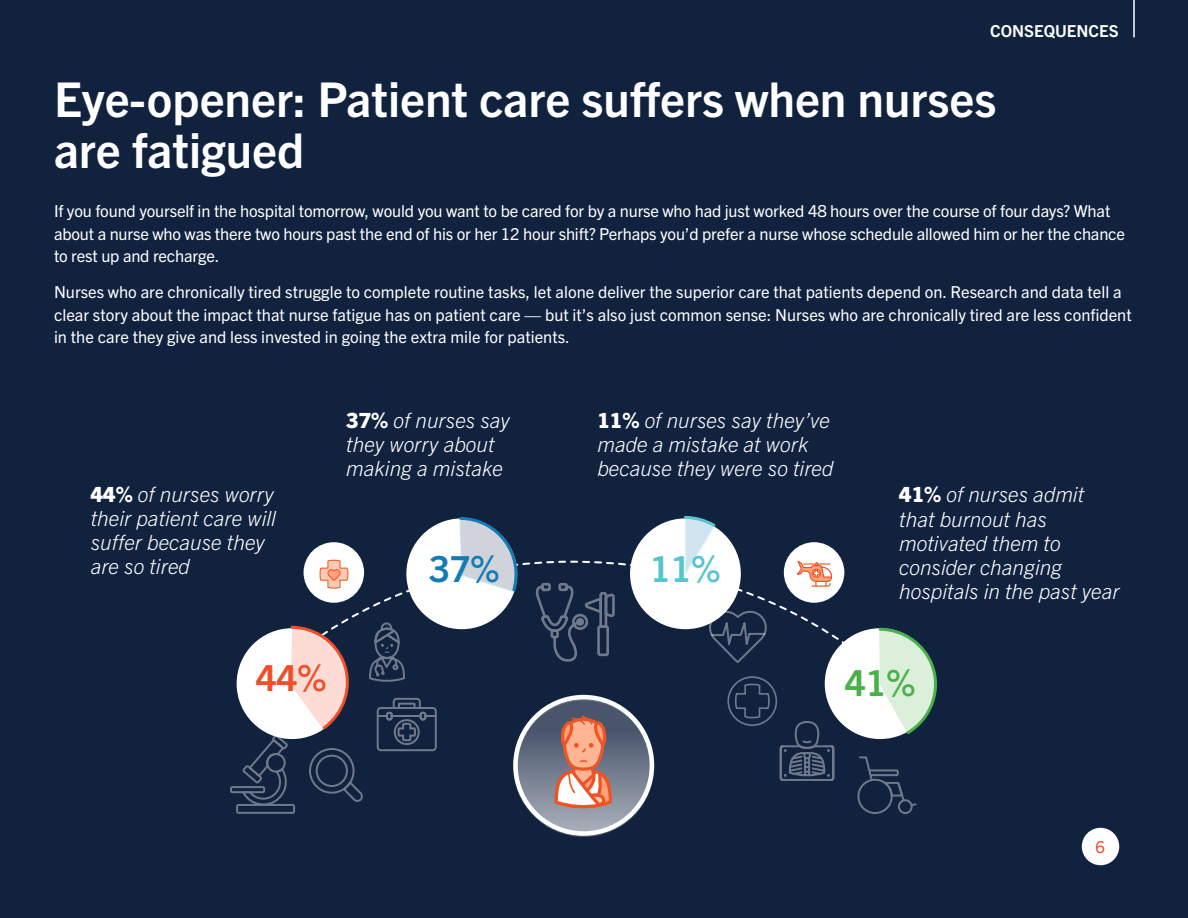
<style>
.page{position:relative;width:1188px;height:918px;background:#11223f}
.page>*{position:absolute;margin:0;border:0;box-sizing:border-box;transform-origin:0 0}
.t1{font:700 48px/51px "Trade Gothic Next LT Pro";color:#fff}
.t2{font:700 36px "Trade Gothic Next LT Pro";color:#f04e29}
.t3{font:700 36px "Trade Gothic Next LT Pro";color:#147cb5}
.t4{font:700 36px "Trade Gothic Next LT Pro";color:#56c5d0}
.t5{font:700 36px "Trade Gothic Next LT Pro";color:#48b149}
.t6{font:italic 300 21px/24px "Trade Gothic Next LT Pro";color:#fff}
.t7{font:16.5px/22.5px "Trade Gothic Next LT Pro";color:#fff}
.t8{font:700 16.5px "Trade Gothic Next LT Pro";color:#fff}
.t9{font:16.5px "Trade Gothic Next LT Pro";color:#f04e29}
.s1{font-weight:800;font-style:normal}
</style>
<div class="page">
<div style="left:784px;top:542px;width:60px;height:61px;background:#fff;border-radius:50%"></div>
<div style="left:304px;top:542px;width:60px;height:61px;background:#fff;border-radius:50%"></div>
<svg style="left:291px;top:560px;width:594px;height:126px"></svg>
<div style="left:406px;top:518px;width:111px;height:111px;background:#fff;border-radius:50%"></div>
<div style="left:630px;top:518px;width:111px;height:111px;background:#fff;border-radius:50%"></div>
<div style="left:825px;top:628px;width:111px;height:111px;background:#fff;border-radius:50%"></div>
<svg style="left:377px;top:698px;width:60px;height:53px"></svg>
<div style="left:386px;top:712px;width:7px;height:8px;border:2px solid #fff;border-radius:2px"></div>
<div style="left:420px;top:712px;width:6px;height:8px;border:2px solid #fff;border-radius:2px"></div>
<div style="left:541px;top:583px;width:10px;height:8px;border:3px solid #fff"></div>
<div style="left:558px;top:583px;width:10px;height:8px;border:3px solid #fff"></div>
<svg style="left:536px;top:584px;width:79px;height:78px"></svg>
<div style="left:597px;top:625px;width:12px;height:31px;border:3px solid #fff;border-radius:2px"></div>
<div style="left:727px;top:676px;width:50px;height:50px;border:2px solid #fff;border-radius:50%"></div>
<svg style="left:734px;top:683px;width:37px;height:36px"></svg>
<svg style="left:857px;top:756px;width:60px;height:58px"></svg>
<svg style="left:780px;top:721px;width:54px;height:60px"></svg>
<svg style="left:709px;top:611px;width:58px;height:52px"></svg>
<div style="left:230px;top:786px;width:35px;height:7px;border:2px solid #fff"></div>
<div style="left:236px;top:804px;width:59px;height:10px;border:2px solid #fff"></div>
<svg style="left:515px;top:698px;width:137px;height:137px;background:#7c8595"></svg>
<div style="left:513px;top:696px;width:141px;height:141px;border:5px solid #fff;border-radius:50%"></div>
<svg style="left:795px;top:560px;width:38px;height:27px"></svg>
<svg style="left:319px;top:559px;width:30px;height:30px"></svg>
<svg style="left:369px;top:622px;width:36px;height:60px"></svg>
<svg style="left:240px;top:626px;width:123px;height:182px"></svg>
<svg style="left:553px;top:715px;width:61px;height:94px;background:#c68c7d"></svg>
<svg style="left:878px;top:628px;width:59px;height:107px"></svg>
<svg style="left:684px;top:516px;width:32px;height:59px"></svg>
<svg style="left:459px;top:517px;width:67px;height:75px"></svg>
<div style="left:1082px;top:828px;width:37px;height:37px;background:#fff;border-radius:50%"></div>
<hr style="left:1133px;top:0;width:2px;height:37px;background:#fff">
<p class="t8" style="left:990px;top:20px;width:130px">CONSEQUENCES</p>
<h1 class="t1" style="left:54px;top:70px;width:944px">Eye-opener: Patient care suffers when nurses are fatigued</h1>
<p class="t7" style="left:54px;top:199px;width:1073px">If you found yourself in the hospital tomorrow, would you want to be cared for by a nurse who had just worked 48 hours over the course of four days? What about a nurse who was there two hours past the end of his or her 12 hour shift? Perhaps you’d prefer a nurse whose schedule allowed him or her the chance to rest up and recharge.</p>
<p class="t7" style="left:54px;top:280px;width:1079px">Nurses who are chronically tired struggle to complete routine tasks, let alone deliver the superior care that patients depend on. Research and data tell a clear story about the impact that nurse fatigue has on patient care — but it’s also just common sense: Nurses who are chronically tired are less confident in the care they give and less invested in going the extra mile for patients.</p>
<p class="t6" style="left:91px;top:481px;width:187px"><span class="s1">44%</span> of nurses worry their patient care will suffer because they are so tired</p>
<p class="t6" style="left:346px;top:407px;width:165px"><span class="s1">37%</span> of nurses say they worry about making a mistake</p>
<p class="t6" style="left:597px;top:407px;width:237px"><span class="s1">11%</span> of nurses say they’ve made a mistake at work because they were so tired</p>
<h2 class="t3" style="left:429px;top:544px;width:72px">37%</h2>
<h2 class="t4" style="left:650px;top:544px;width:72px">11%</h2>
<p class="t6" style="left:899px;top:481px;width:222px"><span class="s1">41%</span> of nurses admit that burnout has motivated them to consider changing hospitals in the past year</p>
<h2 class="t2" style="left:256px;top:653px;width:72px">44%</h2>
<h2 class="t5" style="left:845px;top:658px;width:72px">41%</h2>
<p class="t9" style="left:1096px;top:835px;width:11px">6</p>
</div>
